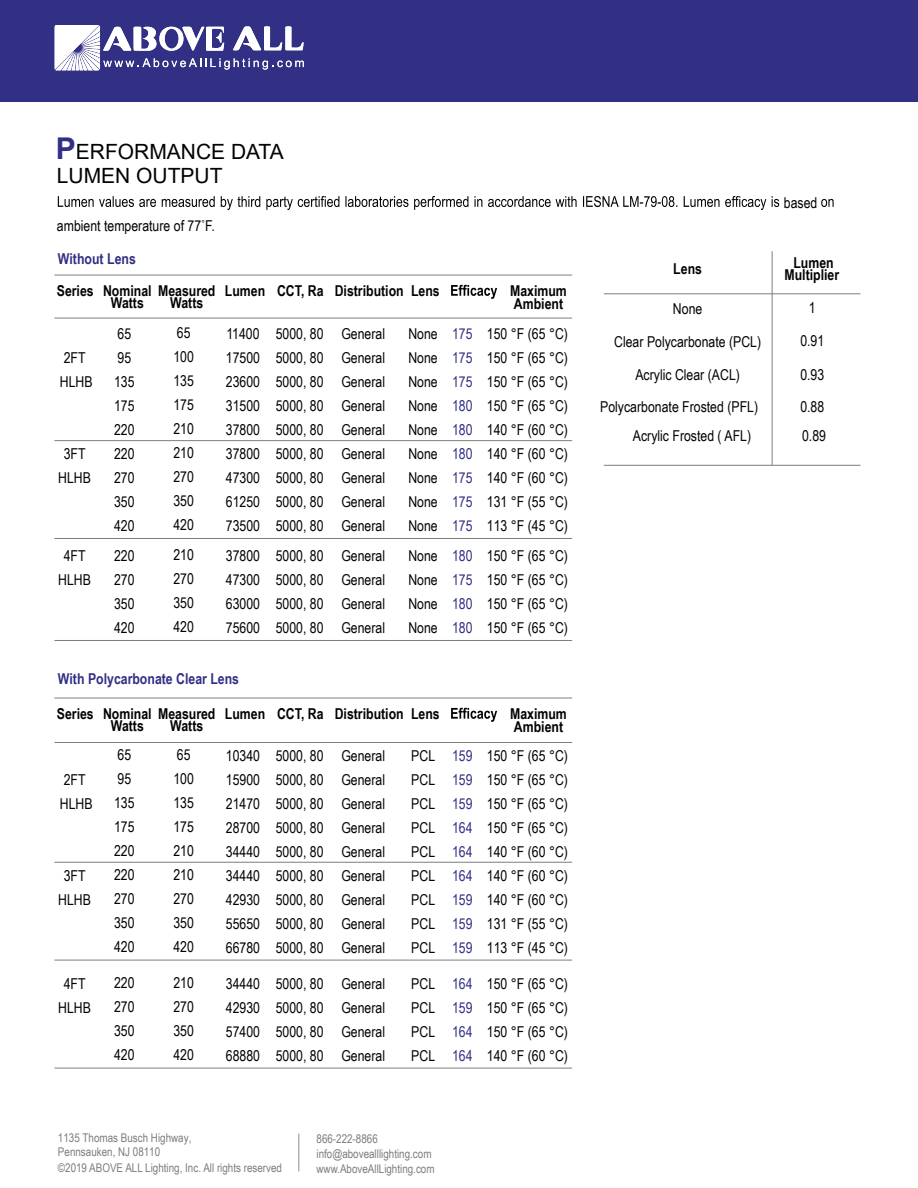
<style>
.page{position:relative;width:918px;height:1188px;background:#fff}
.page>*{position:absolute;margin:0;border:0;box-sizing:border-box;transform-origin:0 0}
.t1{font:21px/23.7px "Arial";color:#030303}
.t2{font:15px/24px "Arial Narrow";color:#030303;text-align:justify}
.t3{font:700 15px/12px "Arial Narrow";color:#030303}
.t4{font:15px/24px "Arial Narrow";color:#323084;text-align:justify}
.t5{font:700 15px "Arial Narrow";color:#323084}
.t6{font:12px/15px "Arial Narrow";color:#7d7c80}
.s1{font-weight:700;font-size:30px;color:#323084}
</style>
<div class="page">
<svg style="left:58px;top:196px;width:776px;height:14px"></svg>
<hr style="left:54px;top:275px;width:518px;height:1px;background:#7e7c80">
<hr style="left:54px;top:698px;width:518px;height:1px;background:#7e7c80">
<hr style="left:54px;top:318px;width:518px;height:1px;background:#7e7c80">
<hr style="left:604px;top:293px;width:256px;height:1px;background:#7e7c80">
<hr style="left:604px;top:465px;width:256px;height:1px;background:#7e7c80">
<hr style="left:54px;top:742px;width:518px;height:1px;background:#7e7c80">
<hr style="left:54px;top:440px;width:518px;height:1px;background:#7e7c80">
<hr style="left:54px;top:862px;width:518px;height:1px;background:#7e7c80">
<hr style="left:54px;top:538px;width:518px;height:1px;background:#7e7c80">
<hr style="left:54px;top:960px;width:518px;height:1px;background:#7e7c80">
<svg style="left:451px;top:285px;width:46px;height:14px"></svg>
<svg style="left:451px;top:708px;width:46px;height:14px"></svg>
<hr style="left:54px;top:640px;width:518px;height:1px;background:#7e7c80">
<hr style="left:54px;top:1068px;width:518px;height:1px;background:#7e7c80">
<hr style="left:772px;top:251px;width:1px;height:214px;background:#7e7c80">
<div style="left:0;top:0;width:918px;height:102px;background:#323084"></div>
<svg style="left:55px;top:25px;width:249px;height:45px"></svg>
<hr style="left:298px;top:1134px;width:1px;height:37px;background:#8d9097">
<h1 class="t1" style="left:56px;top:140px;width:230px"><span class="s1">P</span>ERFORMANCE DATA<br>LUMEN OUTPUT</h1>
<p class="t2" style="left:57px;top:213px;width:159px">ambient temperature of 77˚F.</p>
<p class="t5" style="left:58px;top:247px;width:79px">Without Lens</p>
<p class="t3" style="left:57px;top:284px;width:38px">Series</p>
<p class="t2" style="left:60px;top:345px;width:34px">2FT<br>HLHB</p>
<p class="t2" style="left:58px;top:441px;width:34px;text-align:center">3FT<br>HLHB</p>
<p class="t3" style="left:111px;top:284px;width:106px;text-indent:-8px">Nominal Measured<br>Watts</p>
<p class="t3" style="left:170px;top:296px;width:35px">Watts</p>
<p class="t2" style="left:114px;top:321px;width:22px;text-align:left">65<br>95<br>135<br>175<br>220<br>220<br>270<br>350<br>420</p>
<p class="t2" style="left:173px;top:320px;width:22px;text-align:left">65<br>100<br>135<br>175<br>210<br>210<br>270<br>350<br>420</p>
<p class="t3" style="left:225px;top:284px;width:42px">Lumen</p>
<p class="t3" style="left:277px;top:284px;width:48px">CCT, Ra</p>
<p class="t2" style="left:226px;top:321px;width:36px">11400<br>17500<br>23600<br>31500<br>37800<br>37800<br>47300<br>61250<br>73500</p>
<p class="t2" style="left:276px;top:321px;width:49px">5000, 80<br>5000, 80<br>5000, 80<br>5000, 80<br>5000, 80<br>5000, 80<br>5000, 80<br>5000, 80<br>5000, 80</p>
<p class="t3" style="left:335px;top:284px;width:71px">Distribution</p>
<p class="t3" style="left:411px;top:284px;width:30px">Lens</p>
<p class="t2" style="left:341px;top:321px;width:45px">General General General General General General General General General</p>
<p class="t2" style="left:408px;top:321px;width:31px">None None None None None None None None None</p>
<p class="t4" style="left:452px;top:321px;width:22px">175<br>175</p>
<p class="t4" style="left:452px;top:369px;width:22px">175<br>180<br>180<br>180<br>175<br>175<br>175</p>
<p class="t3" style="left:510px;top:283px;width:58px;line-height:13.5px">Maximum<br>Ambient</p>
<p class="t2" style="left:487px;top:321px;width:83px">150 °F (65 °C)<br>150 °F (65 °C)<br>150 °F (65 °C)<br>150 °F (65 °C)<br>140 °F (60 °C)<br>140 °F (60 °C)<br>140 °F (60 °C)<br>131 °F (55 °C)<br>113 °F (45 °C)</p>
<p class="t2" style="left:114px;top:543px;width:22px">220<br>270<br>350<br>420</p>
<p class="t2" style="left:173px;top:542px;width:22px">210<br>270<br>350<br>420</p>
<p class="t2" style="left:58px;top:543px;width:34px;text-align:center">4FT<br>HLHB</p>
<p class="t2" style="left:226px;top:543px;width:36px">37800<br>47300<br>63000<br>75600</p>
<p class="t2" style="left:276px;top:543px;width:49px">5000, 80<br>5000, 80<br>5000, 80<br>5000, 80</p>
<p class="t2" style="left:341px;top:543px;width:45px">General General General General</p>
<p class="t2" style="left:408px;top:543px;width:31px">None None None None</p>
<p class="t4" style="left:452px;top:543px;width:22px">180<br>175<br>180<br>180</p>
<p class="t2" style="left:487px;top:543px;width:83px">150 °F (65 °C)<br>150 °F (65 °C)<br>150 °F (65 °C)<br>150 °F (65 °C)</p>
<p class="t5" style="left:58px;top:667px;width:183px">With Polycarbonate Clear Lens</p>
<p class="t3" style="left:57px;top:707px;width:38px">Series</p>
<p class="t3" style="left:111px;top:707px;width:106px;text-indent:-8px">Nominal Measured<br>Watts</p>
<p class="t3" style="left:170px;top:719px;width:35px">Watts</p>
<p class="t3" style="left:225px;top:707px;width:42px">Lumen</p>
<p class="t3" style="left:277px;top:707px;width:48px">CCT, Ra</p>
<p class="t3" style="left:335px;top:707px;width:71px">Distribution</p>
<p class="t3" style="left:411px;top:707px;width:30px">Lens</p>
<p class="t3" style="left:510px;top:706px;width:58px;line-height:13.5px">Maximum<br>Ambient</p>
<p class="t2" style="left:60px;top:767px;width:34px">2FT<br>HLHB</p>
<p class="t2" style="left:58px;top:863px;width:34px;text-align:center">3FT<br>HLHB</p>
<p class="t2" style="left:114px;top:743px;width:22px;text-align:left">65<br>95<br>135<br>175<br>220<br>220<br>270<br>350<br>420</p>
<p class="t2" style="left:173px;top:742px;width:22px;text-align:left">65<br>100<br>135<br>175<br>210<br>210<br>270<br>350<br>420</p>
<p class="t2" style="left:226px;top:743px;width:36px">10340<br>15900<br>21470<br>28700<br>34440<br>34440<br>42930<br>55650<br>66780</p>
<p class="t2" style="left:411px;top:743px;width:25px">PCL PCL PCL PCL PCL PCL PCL PCL PCL</p>
<p class="t4" style="left:452px;top:743px;width:22px">159<br>159<br>159<br>164<br>164<br>164<br>159<br>159<br>159</p>
<p class="t2" style="left:341px;top:743px;width:45px">General General General General General General General General General</p>
<p class="t2" style="left:276px;top:743px;width:49px">5000, 80<br>5000, 80<br>5000, 80<br>5000, 80<br>5000, 80<br>5000, 80<br>5000, 80<br>5000, 80<br>5000, 80</p>
<p class="t2" style="left:487px;top:743px;width:83px">150 °F (65 °C)<br>150 °F (65 °C)<br>150 °F (65 °C)<br>150 °F (65 °C)<br>140 °F (60 °C)</p>
<p class="t2" style="left:487px;top:863px;width:83px">140 °F (60 °C)<br>140 °F (60 °C)<br>131 °F (55 °C)<br>113 °F (45 °C)</p>
<p class="t2" style="left:114px;top:971px;width:22px">220<br>270<br>350<br>420</p>
<p class="t2" style="left:173px;top:970px;width:22px">210<br>270<br>350<br>420</p>
<p class="t2" style="left:226px;top:971px;width:36px">34440<br>42930<br>57400<br>68880</p>
<p class="t2" style="left:411px;top:971px;width:25px">PCL PCL PCL PCL</p>
<p class="t4" style="left:452px;top:971px;width:22px">164<br>159<br>164<br>164</p>
<p class="t2" style="left:58px;top:971px;width:34px;text-align:center">4FT<br>HLHB</p>
<p class="t2" style="left:276px;top:971px;width:49px">5000, 80<br>5000, 80<br>5000, 80<br>5000, 80</p>
<p class="t2" style="left:341px;top:971px;width:45px">General General General General</p>
<p class="t2" style="left:487px;top:971px;width:83px">150 °F (65 °C)<br>150 °F (65 °C)<br>150 °F (65 °C)<br>140 °F (60 °C)</p>
<p class="t6" style="left:58px;top:1130px;width:135px;line-height:14.4px">1135 Thomas Busch Highway,<br>Pennsauken, NJ 08110</p>
<p class="t6" style="left:58px;top:1160px;width:226px">©2019 ABOVE ALL Lighting, Inc. All rights reserved</p>
<p class="t6" style="left:317px;top:1131px;width:120px">866-222-8866 info@abovealllighting.com www.AboveAllLighting.com</p>
<p class="t3" style="left:673px;top:262px;width:30px">Lens</p>
<p class="t2" style="left:673px;top:296px;width:31px">None</p>
<p class="t2" style="left:614px;top:330px;width:148px">Clear Polycarbonate (PCL)</p>
<p class="t2" style="left:635px;top:362px;width:106px">Acrylic Clear (ACL)</p>
<p class="t2" style="left:600px;top:394px;width:159px">Polycarbonate Frosted (PFL)</p>
<p class="t2" style="left:633px;top:423px;width:120px">Acrylic Frosted ( AFL)</p>
<p class="t2" style="left:784px;top:190px;width:35px">based</p>
<p class="t3" style="left:785px;top:256px;width:56px;text-align:center">Lumen<br>Multiplier</p>
<p class="t2" style="left:809px;top:295px;width:8px">1</p>
<p class="t2" style="left:800px;top:328px;width:25px">0.91</p>
<p class="t2" style="left:800px;top:358px;width:25px;line-height:32.1px">0.93<br>0.88</p>
<p class="t2" style="left:802px;top:423px;width:25px">0.89</p>
</div>
